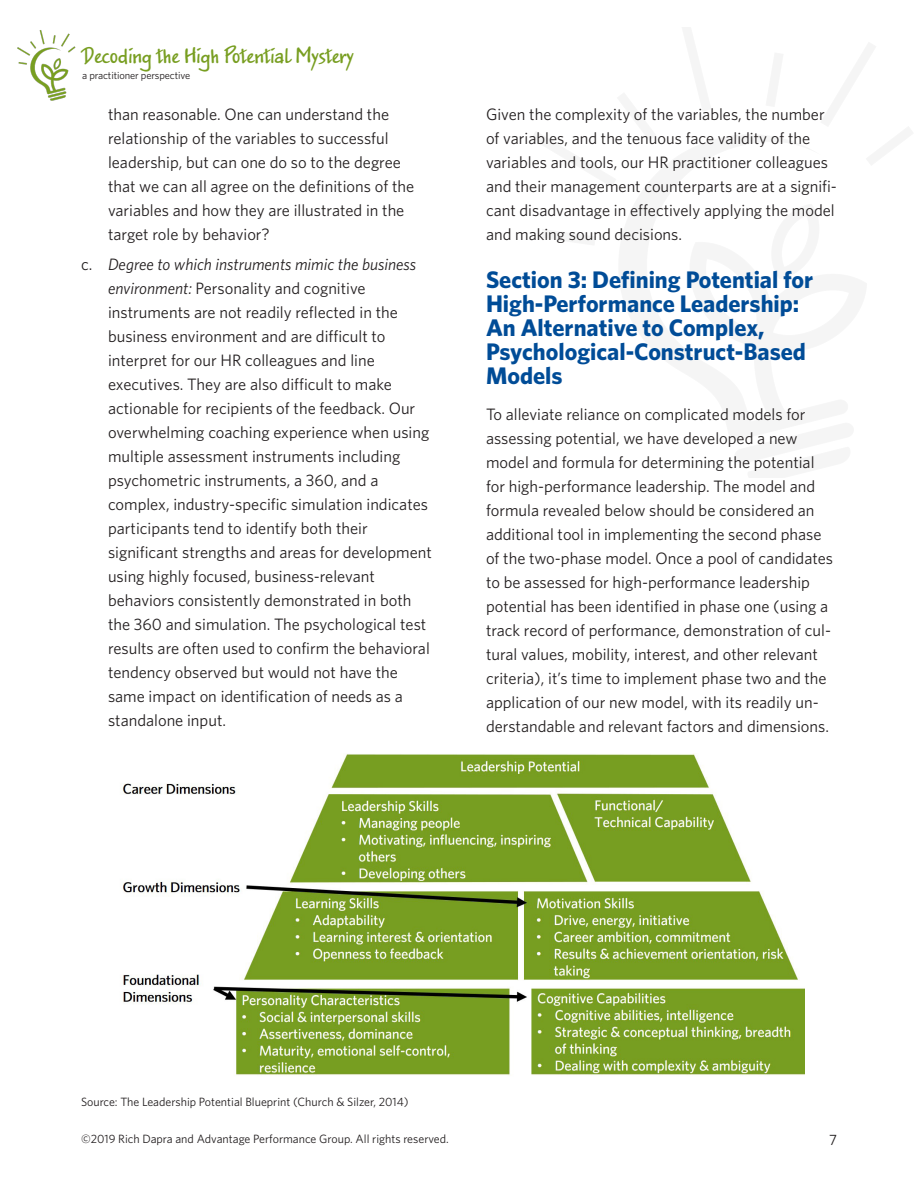
<style>
.page{position:relative;width:918px;height:1188px;background:#fff}
.page>*{position:absolute;margin:0;border:0;box-sizing:border-box;transform-origin:0 0}
.Heading_1{font:700 24px/24px "Whitney";color:#004c97}
.t1{font:19.5px "Jakob";letter-spacing:.01em;color:#789e21}
.Body{font:16.5px/24px "Whitney";color:#231f20}
.t2{font:15px "Whitney";color:#231f20}
.t3{font:12px "Whitney";color:#231f20}
.t4{font:10.5px "Whitney";letter-spacing:-.01em;color:#231f20}
.s1{font-style:italic}
</style>
<div class="page">
<img style="left:17px;top:30px;width:59px;height:71px">
<img style="left:122px;top:754px;width:683px;height:322px">
<p class="t1" style="left:82px;top:41px;width:273px">Decoding the High Potential Mystery</p>
<p class="t4" style="left:82px;top:69px;width:110px">a practitioner perspective</p>
<p class="Body" style="left:108px;top:102px;width:308px">than reasonable. One can understand the relationship of the variables to successful leadership, but can one do so to the degree that we can all agree on the definitions of the variables and how they are illustrated in the target role by behavior?</p>
<p class="Body" style="left:108px;top:252px;width:326px;text-indent:-27px">c. <span class="s1">Degree to which instruments mimic the business environment:</span> Personality and cognitive instruments are not readily reflected in the business environment and are difficult to interpret for our HR colleagues and line executives. They are also difficult to make actionable for recipients of the feedback. Our overwhelming coaching experience when using multiple assessment instruments including psychometric instruments, a 360, and a complex, industry-specific simulation indicates participants tend to identify both their significant strengths and areas for development using highly focused, business-relevant behaviors consistently demonstrated in both the 360 and simulation. The psychological test results are often used to confirm the behavioral tendency observed but would not have the same impact on identification of needs as a standalone input.</p>
<p class="Body" style="left:486px;top:102px;width:352px">Given the complexity of the variables, the number of variables, and the tenuous face validity of the variables and tools, our HR practitioner colleagues and their management counterparts are at a signifi&shy;cant disadvantage in effectively applying the model and making sound decisions.</p>
<p class="Heading_1" style="left:486px;top:267px;width:329px">Section 3: Defining Potential for<br>High-Performance Leadership:<br>An Alternative to Complex,<br>Psychological-Construct-Based<br>Models</p>
<p class="Body" style="left:486px;top:402px;width:349px">To alleviate reliance on complicated models for assessing potential, we have developed a new model and formula for determining the potential for high-performance leadership. The model and formula revealed below should be considered an additional tool in implementing the second phase of the two-phase model. Once a pool of candidates to be assessed for high-performance leadership potential has been identified in phase one (using a track record of performance, demonstration of cul&shy;tural values, mobility, interest, and other relevant criteria), it’s time to implement phase two and the application of our new model, with its readily un&shy;derstandable and relevant factors and dimensions.</p>
<p class="t3" style="left:81px;top:1095px;width:329px">Source: The Leadership Potential Blueprint (Church &amp; Silzer, 2014)</p>
<p class="t3" style="left:81px;top:1132px;width:369px">©2019 Rich Dapra and Advantage Performance Group. All rights reserved.</p>
<p class="t2" style="left:829px;top:1131px;width:9px">7</p>
</div>
